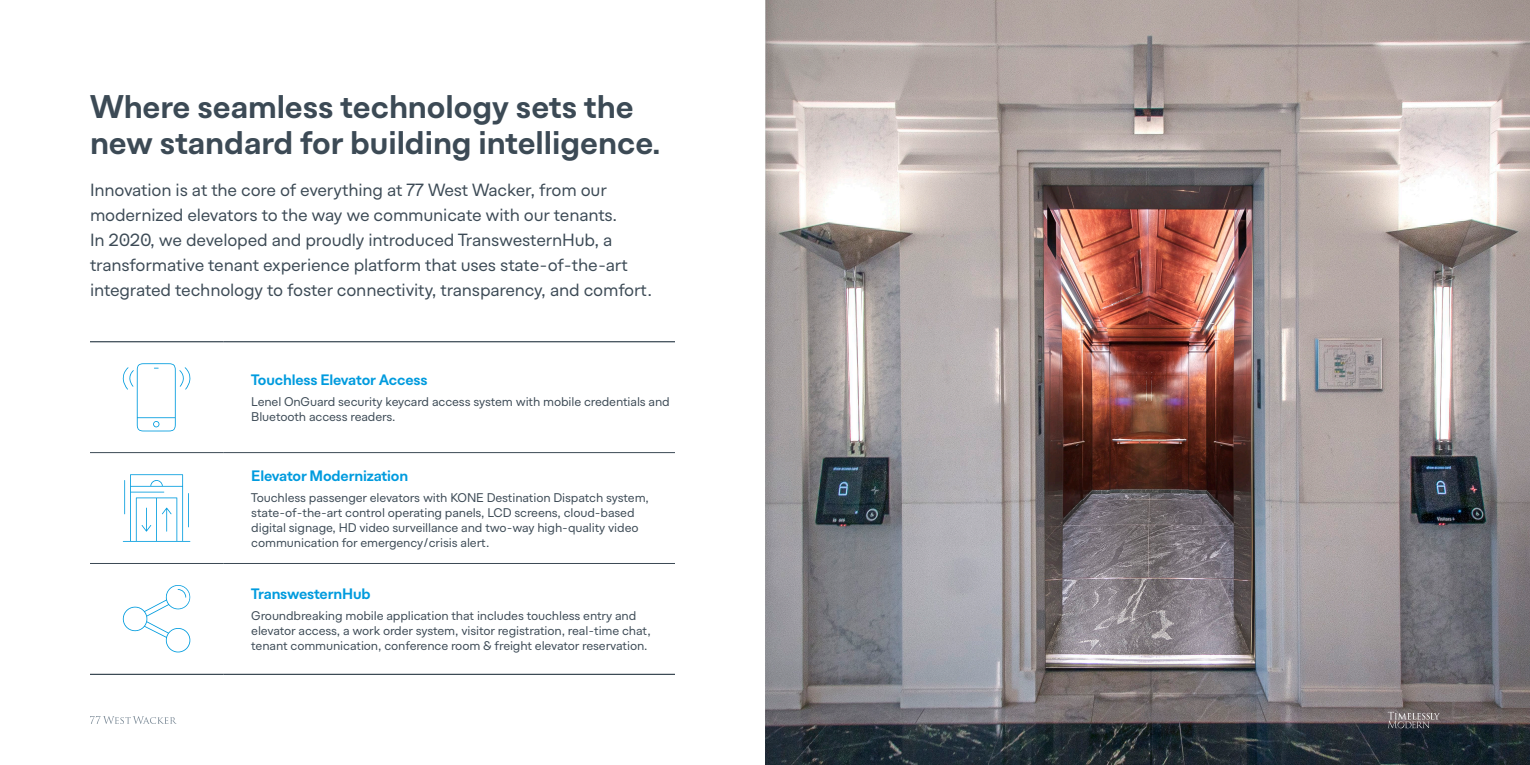
<style>
.page{position:relative;width:1530px;height:765px;background:#fff}
.page>*{position:absolute;margin:0;border:0;box-sizing:border-box;transform-origin:0 0}
.t1{font:700 32.5px/36.2px "Planc";color:#3c4a55}
.t2{font:17.5px/25px "Planc";letter-spacing:-.01em;color:#3c4a55}
.t3{font:700 15px "Planc";letter-spacing:-.01em;color:#009bde}
.t4{font:12.5px/15px "Planc";letter-spacing:-.01em;color:#3c4a55}
</style>
<div class="page">
<img style="left:765px;top:0;width:765px;height:765px">
<svg style="left:1388px;top:712px;width:52px;height:17px"></svg>
<svg style="left:90px;top:716px;width:87px;height:8px"></svg>
<hr style="left:90px;top:341px;width:133px;height:1px;background:#3c4a55">
<hr style="left:223px;top:341px;width:452px;height:1px;background:#3c4a55">
<hr style="left:90px;top:452px;width:133px;height:1px;background:#3c4a55">
<hr style="left:223px;top:452px;width:452px;height:1px;background:#3c4a55">
<hr style="left:90px;top:563px;width:133px;height:1px;background:#3c4a55">
<hr style="left:223px;top:563px;width:452px;height:1px;background:#3c4a55">
<hr style="left:90px;top:674px;width:133px;height:1px;background:#3c4a55">
<hr style="left:223px;top:674px;width:452px;height:1px;background:#3c4a55">
<svg style="left:123px;top:363px;width:68px;height:68px"></svg>
<svg style="left:123px;top:474px;width:67px;height:68px"></svg>
<svg style="left:122px;top:585px;width:69px;height:68px"></svg>
<p class="t1" style="left:90px;top:88px;width:572px">Where seamless technology sets the new standard for building intelligence.</p>
<p class="t2" style="left:90px;top:177px;width:564px">Innovation is at the core of everything at 77 West Wacker, from our modernized elevators to the way we communicate with our tenants.<br>In 2020, we developed and proudly introduced TranswesternHub, a transformative tenant experience platform that uses state-of-the-art integrated technology to foster connectivity, transparency, and comfort.</p>
<p class="t3" style="left:251px;top:370px;width:178px">Touchless Elevator Access</p>
<p class="t4" style="left:251px;top:394px;width:420px">Lenel OnGuard security keycard access system with mobile credentials and<br>Bluetooth access readers.</p>
<p class="t3" style="left:251px;top:466px;width:158px">Elevator Modernization</p>
<p class="t4" style="left:251px;top:489px;width:399px">Touchless passenger elevators with KONE Destination Dispatch system, state-of-the-art control operating panels, LCD screens, cloud-based digital signage, HD video surveillance and two-way high-quality video communication for emergency/crisis alert.</p>
<p class="t3" style="left:251px;top:584px;width:121px">TranswesternHub</p>
<p class="t4" style="left:251px;top:608px;width:401px">Groundbreaking mobile application that includes touchless entry and elevator access, a work order system, visitor registration, real-time chat, tenant communication, conference room &amp; freight elevator reservation.</p>
</div>
